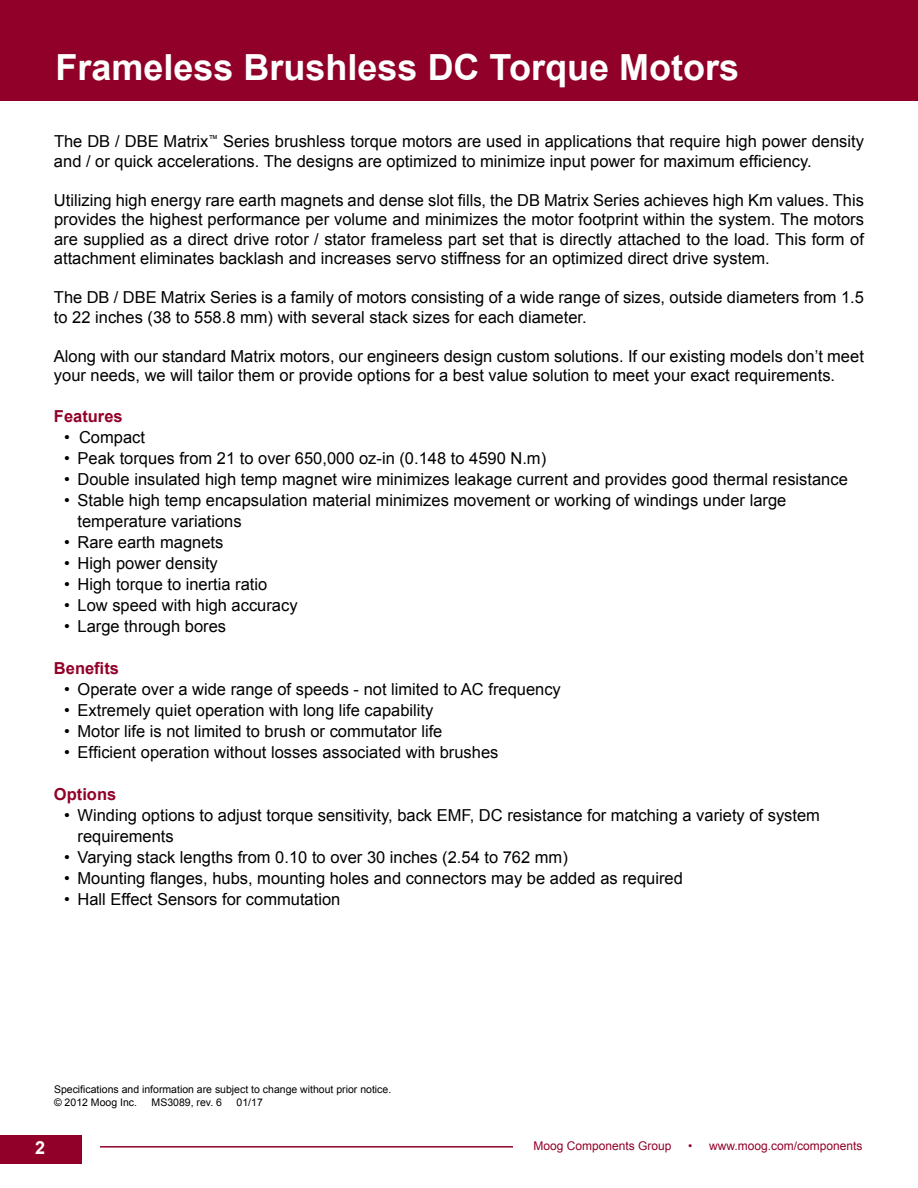
<style>
.page{position:relative;width:918px;height:1188px;background:#fff}
.page>*{position:absolute;margin:0;border:0;box-sizing:border-box;transform-origin:0 0}
.t1{font:700 36px "Arial";color:#fff}
.t2{font:700 18px "Arial";color:#fff}
.t3{font:16.5px/19.5px "Arial";color:#000}
.t4{font:700 16.5px "Arial";color:#910028}
.t5{font:12px "Arial";color:#910028}
.t6{font:10.5px/13.5px "Arial";color:#000}
</style>
<div class="page">
<div style="left:0;top:0;width:918px;height:101px;background:#910028"></div>
<div style="left:0;top:1135px;width:81px;height:28px;background:#910028"></div>
<hr style="left:100px;top:1146px;width:413px;height:2px;background:#910028">
<h1 class="t1" style="left:56px;top:44px;width:685px">Frameless Brushless DC Torque Motors</h1>
<p class="t3" style="left:54px;top:132px;width:811px">The DB / DBE Matrix<sup>™</sup> Series brushless torque motors are used in applications that require high power density and / or quick accelerations. The designs are optimized to minimize input power for maximum efficiency.</p>
<p class="t3" style="left:54px;top:190px;width:812px;text-align:justify">Utilizing high energy rare earth magnets and dense slot fills, the DB Matrix Series achieves high Km values. This provides the highest performance per volume and minimizes the motor footprint within the system. The motors are supplied as a direct drive rotor / stator frameless part set that is directly attached to the load. This form of attachment eliminates backlash and increases servo stiffness for an optimized direct drive system.</p>
<p class="t3" style="left:54px;top:288px;width:812px">The DB / DBE Matrix Series is a family of motors consisting of a wide range of sizes, outside diameters from 1.5 to 22 inches (38 to 558.8 mm) with several stack sizes for each diameter.</p>
<p class="t3" style="left:54px;top:346px;width:812px">Along with our standard Matrix motors, our engineers design custom solutions. If our existing models don’t meet your needs, we will tailor them or provide options for a best value solution to meet your exact requirements.</p>
<p class="t4" style="left:54px;top:405px;width:70px">Features</p>
<p class="t3" style="left:64px;top:427px;width:82px">• Compact</p>
<p class="t3" style="left:64px;top:448px;width:484px">• Peak torques from 21 to over 650,000 oz-in (0.148 to 4590 N.m)</p>
<p class="t3" style="left:64px;top:469px;width:785px">• Double insulated high temp magnet wire minimizes leakage current and provides good thermal resistance</p>
<p class="t3" style="left:78px;top:489px;width:710px;line-height:21px;text-indent:-14px">• Stable high temp encapsulation material minimizes movement or working of windings under large temperature variations</p>
<p class="t3" style="left:64px;top:532px;width:161px">• Rare earth magnets</p>
<p class="t3" style="left:64px;top:553px;width:155px">• High power density</p>
<p class="t3" style="left:64px;top:574px;width:205px">• High torque to inertia ratio</p>
<p class="t3" style="left:64px;top:595px;width:235px">• Low speed with high accuracy</p>
<p class="t3" style="left:64px;top:616px;width:164px">• Large through bores</p>
<p class="t4" style="left:54px;top:657px;width:67px">Benefits</p>
<p class="t3" style="left:64px;top:679px;width:498px">• Operate over a wide range of speeds - not limited to AC frequency</p>
<p class="t3" style="left:64px;top:700px;width:371px">• Extremely quiet operation with long life capability</p>
<p class="t3" style="left:64px;top:721px;width:380px">• Motor life is not limited to brush or commutator life</p>
<p class="t3" style="left:64px;top:742px;width:436px">• Efficient operation without losses associated with brushes</p>
<p class="t4" style="left:54px;top:783px;width:64px">Options</p>
<p class="t3" style="left:78px;top:804px;width:744px;line-height:21px;text-indent:-14px">• Winding options to adjust torque sensitivity, back EMF, DC resistance for matching a variety of system requirements</p>
<p class="t3" style="left:64px;top:847px;width:505px">• Varying stack lengths from 0.10 to over 30 inches (2.54 to 762 mm)</p>
<p class="t3" style="left:64px;top:868px;width:620px">• Mounting flanges, hubs, mounting holes and connectors may be added as required</p>
<p class="t3" style="left:64px;top:889px;width:278px">• Hall Effect Sensors for commutation</p>
<p class="t6" style="left:54px;top:1082px;width:339px">Specifications and information are subject to change without prior notice. © 2012 Moog Inc.</p>
<p class="t6" style="left:152px;top:1096px;width:72px">MS3089, rev. 6</p>
<p class="t6" style="left:237px;top:1096px;width:28px">01/17</p>
<p class="t2" style="left:35px;top:1135px;width:12px">2</p>
<p class="t5" style="left:533px;top:1138px;width:140px">Moog Components Group</p>
<p class="t5" style="left:688px;top:1138px;width:176px">• www.moog.com/components</p>
</div>
